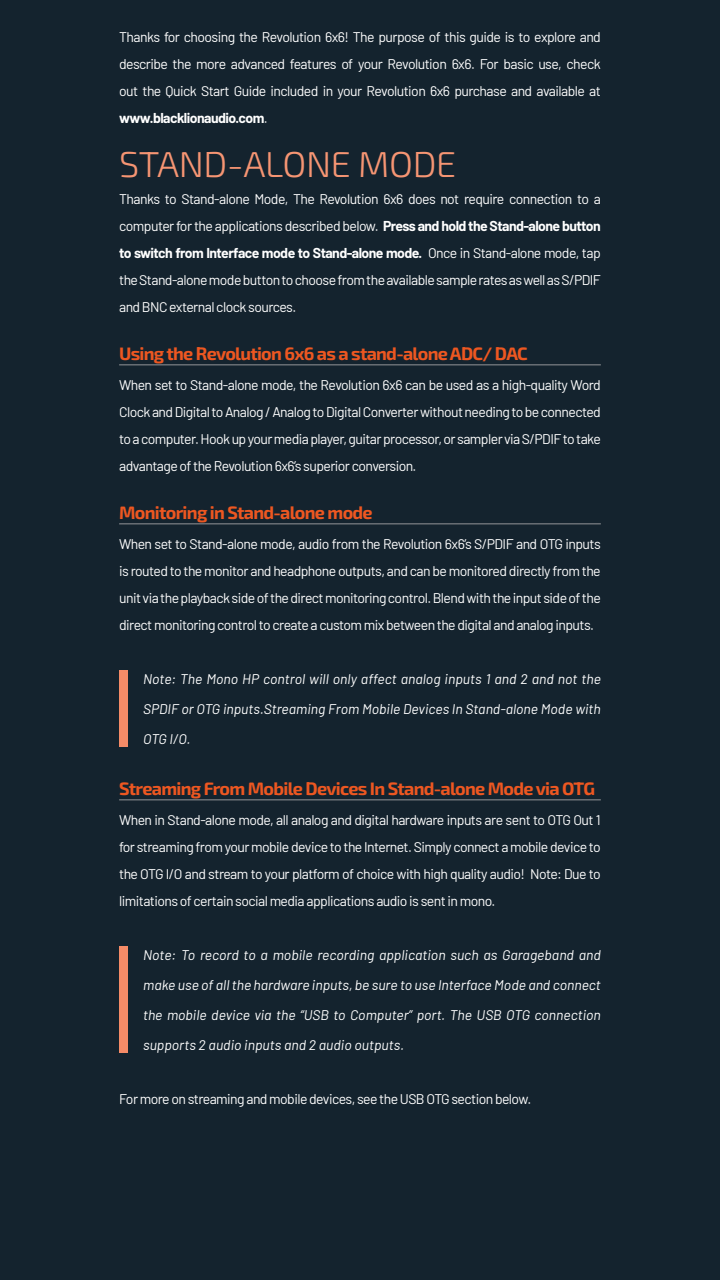
<style>
.page{position:relative;width:720px;height:1280px;background:#14232e}
.page>*{position:absolute;margin:0;border:0;box-sizing:border-box;transform-origin:0 0}
.t1{font:300 36px "Exo 2";letter-spacing:-.01em;color:#f69573}
.t2{font:700 18px "Exo 2";letter-spacing:-.04em;color:#ed5721}
.BODY_FINAL{font:14px/27px "Barlow";letter-spacing:-.04em;color:#fff;text-align:justify}
.NOTE{font:italic 14px/30px "Barlow";color:#fff;text-align:justify}
.s1{font-weight:700}
</style>
<div class="page">
<hr style="left:119px;top:364px;width:482px;height:1px;background:#939598">
<hr style="left:119px;top:523px;width:482px;height:1px;background:#939598">
<div style="left:119px;top:670px;width:9px;height:77px;background:#f58b67"></div>
<hr style="left:119px;top:799px;width:482px;height:1px;background:#939598">
<div style="left:119px;top:946px;width:9px;height:107px;background:#f58b67"></div>
<p class="BODY_FINAL" style="left:119px;top:22px;width:483px">Thanks for choosing the Revolution 6x6! The purpose of this guide is to explore and describe the more advanced features of your Revolution 6x6. For basic use, check out the Quick Start Guide included in your Revolution 6x6 purchase and available at <span class="s1">www.blacklionaudio.com</span>.</p>
<h1 class="t1" style="left:119px;top:139px;width:339px">STAND-ALONE MODE</h1>
<p class="BODY_FINAL" style="left:119px;top:184px;width:483px">Thanks to Stand-alone Mode, The Revolution 6x6 does not require connection to a computer for the applications described below. <span class="s1">Press and hold the Stand-alone button to switch from Interface mode to Stand-alone mode.</span> Once in Stand-alone mode, tap the Stand-alone mode button to choose from the available sample rates as well as S/PDIF and BNC external clock sources.</p>
<h2 class="t2" style="left:119px;top:341px;width:410px">Using the Revolution 6x6 as a stand-alone ADC/ DAC</h2>
<p class="BODY_FINAL" style="left:119px;top:370px;width:483px">When set to Stand-alone mode, the Revolution 6x6 can be used as a high-quality Word Clock and Digital to Analog / Analog to Digital Converter without needing to be connected to a computer. Hook up your media player, guitar processor, or sampler via S/PDIF to take advantage of the Revolution 6x6’s superior conversion.</p>
<h2 class="t2" style="left:119px;top:500px;width:255px">Monitoring in Stand-alone mode</h2>
<p class="BODY_FINAL" style="left:119px;top:529px;width:483px">When set to Stand-alone mode, audio from the Revolution 6x6’s S/PDIF and OTG inputs is routed to the monitor and headphone outputs, and can be monitored directly from the unit via the playback side of the direct monitoring control. Blend with the input side of the direct monitoring control to create a custom mix between the digital and analog inputs.</p>
<p class="NOTE" style="left:143px;top:663px;width:459px">Note: The Mono HP control will only affect analog inputs 1 and 2 and not the SPDIF or OTG inputs.Streaming From Mobile Devices In Stand-alone Mode with OTG I/O.</p>
<h2 class="t2" style="left:119px;top:776px;width:478px">Streaming From Mobile Devices In Stand-alone Mode via OTG</h2>
<p class="BODY_FINAL" style="left:119px;top:805px;width:483px">When in Stand-alone mode, all analog and digital hardware inputs are sent to OTG Out 1 for streaming from your mobile device to the Internet. Simply connect a mobile device to the OTG I/O and stream to your platform of choice with high quality audio! Note: Due to limitations of certain social media applications audio is sent in mono.</p>
<p class="NOTE" style="left:143px;top:939px;width:459px">Note: To record to a mobile recording application such as Garageband and make use of all the hardware inputs, be sure to use Interface Mode and connect the mobile device via the “USB to Computer” port. The USB OTG connection supports 2 audio inputs and 2 audio outputs.</p>
<p class="BODY_FINAL" style="left:119px;top:1084px;width:414px">For more on streaming and mobile devices, see the USB OTG section below.</p>
</div>
